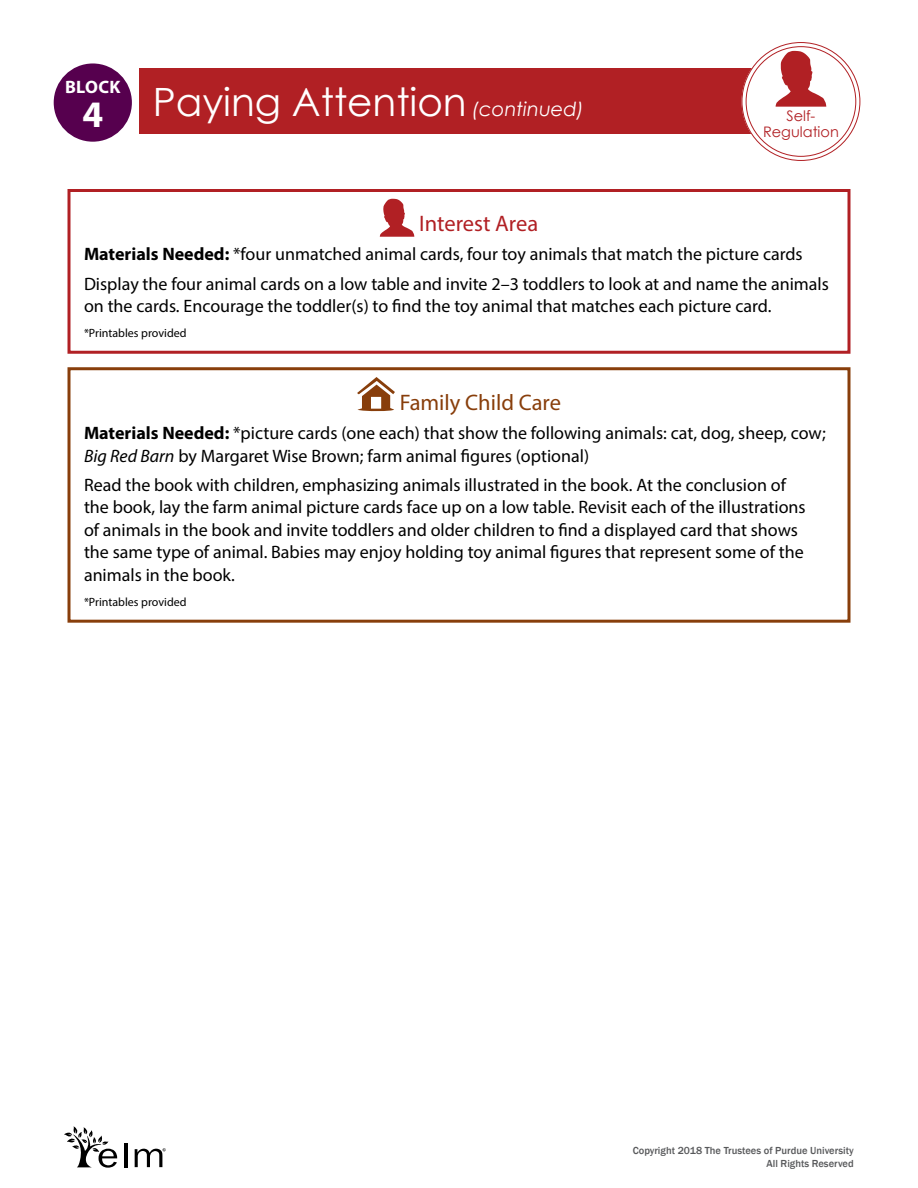
<style>
.page{position:relative;width:918px;height:1188px;background:#fff}
.page>*{position:absolute;margin:0;border:0;box-sizing:border-box;transform-origin:0 0}
.t1{font:39px "Century Gothic";color:#fff}
.t2{font:700 37.5px "Myriad Pro";color:#fff}
._4-04_FCC_Subhead{font:22.5px "Myriad Pro";color:#883e0b}
._4-03_Center_Subhead{font:22.5px "Myriad Pro";color:#b12024}
._4-05_Ctr_FCC_Body{font:18px/22.5px "Myriad Pro";color:#000}
._4-05_IT_Center_FCC{font:18px/22.5px "Myriad Pro";color:#000}
.t3{font:700 18px "Myriad Pro";letter-spacing:.02em;color:#fff}
.t4{font:14.55px/15.9px "Century Gothic";color:#b12024;text-align:center}
._2-06_Printable{font:12px "Myriad Pro";color:#000}
.t5{font:500 10.5px/12.6px "Franklin Gothic";color:#58595b;text-align:right}
.s1{font-style:italic;font-size:19.5px}
.s2{font-weight:700}
.s3{font-style:italic}
</style>
<div class="page">
<div style="left:140px;top:68px;width:616px;height:66px;background:#b12024"></div>
<div style="left:744px;top:45px;width:114px;height:113px;background:#fff;border-radius:50%"></div>
<div style="left:742px;top:42px;width:118px;height:119px;border:5px solid #fff;border-radius:50%"></div>
<div style="left:54px;top:63px;width:78px;height:79px;background:#56004e;border-radius:50%"></div>
<svg style="left:776px;top:51px;width:50px;height:56px"></svg>
<svg style="left:380px;top:199px;width:34px;height:38px"></svg>
<div style="left:68px;top:189px;width:782px;height:165px;border:3px solid #b12024"></div>
<svg style="left:357px;top:377px;width:38px;height:34px"></svg>
<div style="left:68px;top:367px;width:782px;height:256px;border:3px solid #883e0b"></div>
<hr style="left:124px;top:1143px;width:3px;height:24px;background:#000">
<svg style="left:64px;top:1126px;width:53px;height:42px"></svg>
<svg style="left:135px;top:1148px;width:31px;height:19px"></svg>
<p class="t3" style="left:65px;top:75px;width:57px">BLOCK</p>
<h2 class="t2" style="left:82px;top:90px;width:22px">4</h2>
<h1 class="t1" style="left:153px;top:75px;width:433px">Paying Attention <span class="s1">(continued)</span></h1>
<p class="t4" style="left:763px;top:108px;width:77px">Self-<br>Regulation</p>
<p class="_4-03_Center_Subhead" style="left:419px;top:210px;width:121px">Interest Area</p>
<p class="_4-05_IT_Center_FCC" style="left:84px;top:243px;width:720px"><span class="s2">Materials Needed:</span> *four unmatched animal cards, four toy animals that match the picture cards</p>
<p class="_4-05_Ctr_FCC_Body" style="left:84px;top:272px;width:746px">Display the four animal cards on a low table and invite 2–3 toddlers to look at and name the animals on the cards. Encourage the toddler(s) to find the toy animal that matches each picture card.</p>
<p class="_2-06_Printable" style="left:84px;top:326px;width:104px">*Printables provided</p>
<h1 class="_4-04_FCC_Subhead" style="left:400px;top:389px;width:163px">Family Child Care</h1>
<p class="_4-05_IT_Center_FCC" style="left:84px;top:422px;width:743px"><span class="s2">Materials Needed:</span> *picture cards (one each) that show the following animals: cat, dog, sheep, cow;<br><span class="s3">Big Red Barn</span> by Margaret Wise Brown; farm animal figures (optional)</p>
<p class="_4-05_Ctr_FCC_Body" style="left:84px;top:473px;width:723px">Read the book with children, emphasizing animals illustrated in the book. At the conclusion of the book, lay the farm animal picture cards face up on a low table. Revisit each of the illustrations of animals in the book and invite toddlers and older children to find a displayed card that shows the same type of animal. Babies may enjoy holding toy animal figures that represent some of the animals in the book.</p>
<p class="_2-06_Printable" style="left:84px;top:595px;width:104px">*Printables provided</p>
<p class="t5" style="left:633px;top:1145px;width:223px">Copyright 2018 The Trustees of Purdue University<br>All Rights Reserved</p>
</div>
